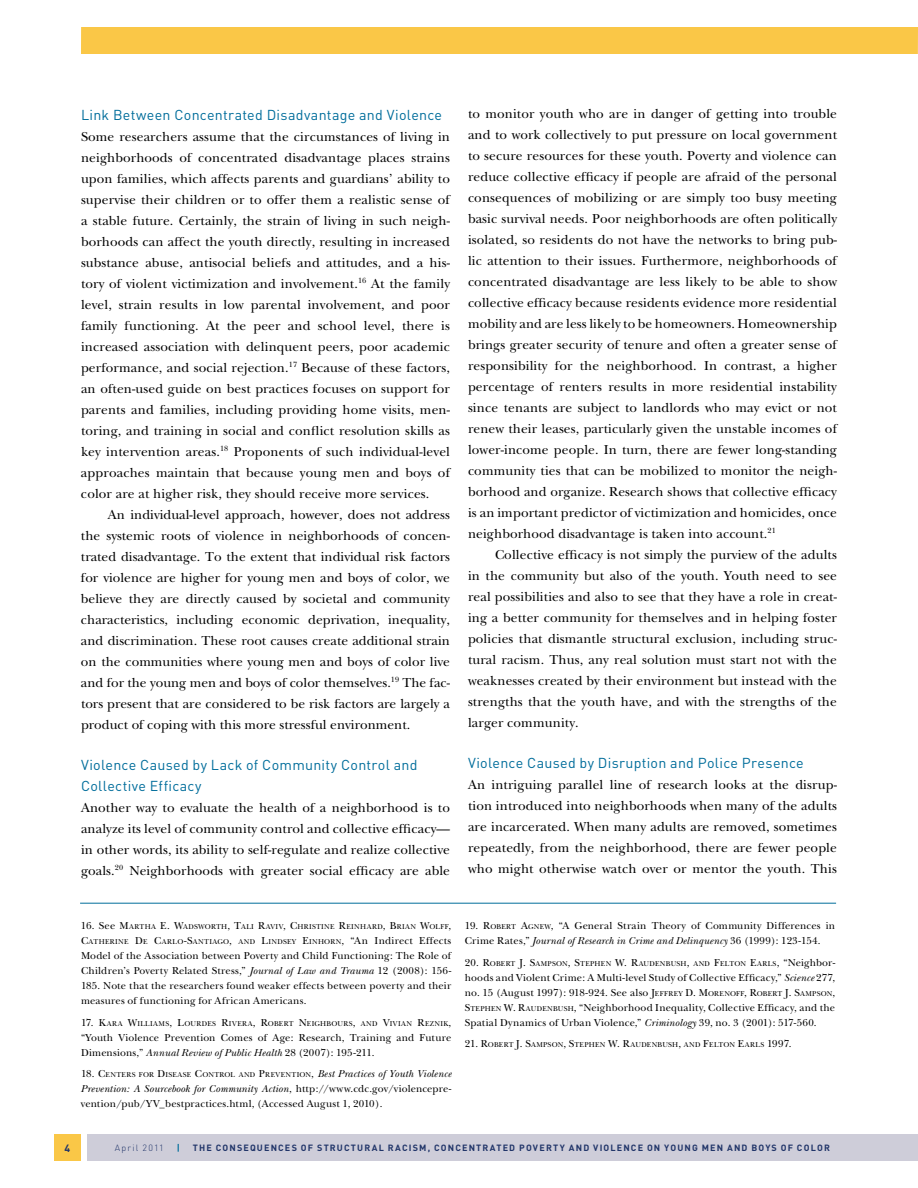
<style>
.page{position:relative;width:918px;height:1188px;background:#fff}
.page>*{position:absolute;margin:0;border:0;box-sizing:border-box;transform-origin:0 0}
.t1{font:14.25px/21px "DIN";letter-spacing:.02em;color:#006d9b}
.t2{font:13.5px/21px "New Baskerville";letter-spacing:.01em;color:#000;text-align:justify}
.t3{font:10.5px/15px "New Baskerville";letter-spacing:.02em;color:#000}
.t4{font:700 10.5px "DIN";color:#213569}
.t5{font:700 9px "DIN";letter-spacing:.13em;color:#213569}
.t6{font:300 9px "DIN";letter-spacing:.13em;color:#213569}
.t7{font:700 9px "DIN";color:#006d9b}
.t8{font:7.35px/15px "New Baskerville";letter-spacing:.045em;color:#000;text-align:right}
.s1{font-size:10.5px}
.s2{font-style:italic}
.s3{font-style:italic;font-size:10.5px}
.s4{font-style:inherit}
.s5{font-size:7.35px}
</style>
<div class="page">
<div style="left:54px;top:1134px;width:27px;height:27px;background:#fac747"></div>
<div style="left:88px;top:1134px;width:830px;height:27px;background:#cecdd9"></div>
<div style="left:81px;top:27px;width:837px;height:27px;background:#fac747"></div>
<svg style="left:917px;top:42px;width:1px;height:12px"></svg>
<hr style="left:80px;top:903px;width:756px;height:1px;background:#006d9b">
<p class="t1" style="left:81px;top:104px;width:363px">Link Between Concentrated Disadvantage and Violence</p>
<p class="t2" style="left:81px;top:126px;width:371px">Some researchers assume that the circumstances of living in neighborhoods of concentrated disadvantage places strains upon families, which affects parents and guardians’ ability to supervise their children or to offer them a realistic sense of a stable future. Certainly, the strain of living in such neigh&shy;borhoods can affect the youth directly, resulting in increased substance abuse, antisocial beliefs and attitudes, and a his&shy;tory of violent victimization and involvement.<sup>16</sup> At the family level, strain results in low parental involvement, and poor family functioning. At the peer and school level, there is increased association with delinquent peers, poor academic performance, and social rejection.<sup>17</sup> Because of these factors, an often-used guide on best practices focuses on support for parents and families, including providing home visits, men&shy;toring, and training in social and conflict resolution skills as key intervention areas.<sup>18</sup> Proponents of such individual-level approaches maintain that because young men and boys of color are at higher risk, they should receive more services.</p>
<p class="t2" style="left:81px;top:504px;width:371px;text-indent:27px">An individual-level approach, however, does not address the systemic roots of violence in neighborhoods of concen&shy;trated disadvantage. To the extent that individual risk factors for violence are higher for young men and boys of color, we believe they are directly caused by societal and community characteristics, including economic deprivation, inequality, and discrimination. These root causes create additional strain on the communities where young men and boys of color live and for the young men and boys of color themselves.<sup>19</sup> The fac&shy;tors present that are considered to be risk factors are largely a product of coping with this more stressful environment.</p>
<p class="t1" style="left:81px;top:754px;width:338px">Violence Caused by Lack of Community Control and<br>Collective Efficacy</p>
<p class="t2" style="left:81px;top:797px;width:371px">Another way to evaluate the health of a neighborhood is to analyze its level of community control and collective efficacy— in other words, its ability to self-regulate and realize collective goals.<sup>20</sup> Neighborhoods with greater social efficacy are able</p>
<p class="t2" style="left:468px;top:103px;width:371px">to monitor youth who are in danger of getting into trouble and to work collectively to put pressure on local government to secure resources for these youth. Poverty and violence can reduce collective efficacy if people are afraid of the personal consequences of mobilizing or are simply too busy meeting basic survival needs. Poor neighborhoods are often politically isolated, so residents do not have the networks to bring pub&shy;lic attention to their issues. Furthermore, neighborhoods of concentrated disadvantage are less likely to be able to show collective efficacy because residents evidence more residential mobility and are less likely to be homeowners. Homeownership brings greater security of tenure and often a greater sense of responsibility for the neighborhood. In contrast, a higher percentage of renters results in more residential instability since tenants are subject to landlords who may evict or not renew their leases, particularly given the unstable incomes of lower-income people. In turn, there are fewer long-standing community ties that can be mobilized to monitor the neigh&shy;borhood and organize. Research shows that collective efficacy is an important predictor of victimization and homicides, once neighborhood disadvantage is taken into account.<sup>21</sup></p>
<p class="t2" style="left:468px;top:544px;width:371px;text-indent:27px">Collective efficacy is not simply the purview of the adults in the community but also of the youth. Youth need to see real possibilities and also to see that they have a role in creat&shy;ing a better community for themselves and in helping foster policies that dismantle structural exclusion, including struc&shy;tural racism. Thus, any real solution must start not with the weaknesses created by their environment but instead with the strengths that the youth have, and with the strengths of the larger community.</p>
<p class="t1" style="left:468px;top:752px;width:337px">Violence Caused by Disruption and Police Presence</p>
<p class="t2" style="left:468px;top:774px;width:371px">An intriguing parallel line of research looks at the disrup&shy;tion introduced into neighborhoods when many of the adults are incarcerated. When many adults are removed, sometimes repeatedly, from the neighborhood, there are fewer people who might otherwise watch over or mentor the youth. This</p>
<p class="t8" style="left:81px;top:919px;width:114px"><span class="s1">16. See</span> <span class="s1">M</span>ARTHA <span class="s1">E. W</span>ADSW</p>
<p class="t8" style="left:81px;top:919px;width:372px">ORTH<span class="s1">, T</span>ALI <span class="s1">R</span>AVIV<span class="s1">, C</span>HRISTINE <span class="s1">R</span>EINHARD<span class="s1">, B</span>RIAN <span class="s1">W</span>OLFF<span class="s1">,<br>C</span>ATHERINE <span class="s1">D</span>E <span class="s1">C</span>ARLO<span class="s1">-S</span>ANTIAGO<span class="s1">,</span> AND <span class="s1">L</span>INDSEY <span class="s1">E</span>INHORN<span class="s1">, “An Indirect Effects</span></p>
<p class="t3" style="left:81px;top:948px;width:372px;text-align:justify">Model of the Association between Poverty and Child Functioning: The Role of Children’s Poverty Related Stress,” <span class="s2">Journal of Law and Trauma</span> 12 (2008): 156- 185. Note that the researchers found weaker effects between poverty and their measures of functioning for African Americans.</p>
<p class="t8" style="left:81px;top:1016px;width:372px"><span class="s1">17.</span> <span class="s1">K</span>ARA <span class="s1">W</span>ILLIAMS<span class="s1">, L</span>OURDES <span class="s1">R</span>IVERA<span class="s1">, R</span>OBERT <span class="s1">N</span>EIGHBOURS<span class="s1">,</span> AND <span class="s1">V</span>IVIAN <span class="s1">R</span>EZNIK<span class="s1">,</span></p>
<p class="t3" style="left:81px;top:1030px;width:372px">“Youth Violence Prevention Comes of Age: Research, Training and Future<br>Dimensions,” <span class="s2">Annual Review of Public Health</span> 28 (2007): 195-211.</p>
<p class="t8" style="left:81px;top:1068px;width:372px"><span class="s1">18.</span> <span class="s1">C</span>ENTERS FOR <span class="s1">D</span>ISEASE <span class="s1">C</span>ONTROL AND <span class="s1">P</span>REVENTION<span class="s1">,</span> <span class="s3">Best Practices of Youth Violence</span></p>
<p class="t3" style="left:81px;top:1082px;width:372px"><span class="s2">Prevention: A Sourcebook for Community Action</span>, http://www.cdc.gov/violencepre&shy;vention/pub/YV_bestpractices.html, (Accessed August 1, 2010).</p>
<p class="t3" style="left:465px;top:918px;width:372px">19. <span class="s4">R</span><span class="s5">OBERT</span> <span class="s4">A</span><span class="s5">GNEW</span>, “A General Strain Theory of Community Differences in<br>Crime Rates,” <span class="s2">Journal of Research in Crime and Delinquency</span> 36 (1999): 123-154.</p>
<p class="t8" style="left:465px;top:956px;width:372px"><span class="s1">20.</span> <span class="s1">R</span>OBERT <span class="s1">J. S</span>AMPSON<span class="s1">, S</span>TEPHEN <span class="s1">W. R</span>AUDENBUSH<span class="s1">,</span> AND <span class="s1">F</span>ELTON <span class="s1">E</span>ARLS<span class="s1">, “Neighbor-</span></p>
<p class="t3" style="left:465px;top:970px;width:372px;text-align:justify">hoods and Violent Crime: A Multi-level Study of Collective Efficacy,” <span class="s2">Science</span> 277, no. 15 (August 1997): 918-924. See also <span class="s4">J</span><span class="s5">EFFREY</span> <span class="s4">D. M</span><span class="s5">ORENOFF</span><span class="s4">, R</span><span class="s5">OBERT</span> <span class="s4">J. S</span><span class="s5">AMPSON</span><span class="s4">, S</span><span class="s5">TEPHEN</span> <span class="s4">W. R</span><span class="s5">AUDENBUSH</span>, “Neighborhood Inequality, Collective Efficacy, and the Spatial Dynamics of Urban Violence,” <span class="s2">Criminology</span> 39, no. 3 (2001): 517-560.</p>
<p class="t8" style="left:465px;top:1038px;width:328px"><span class="s1">21.</span> <span class="s1">R</span>OBERT <span class="s1">J. S</span>AMPSON<span class="s1">, S</span>TEPHEN <span class="s1">W. R</span>AUDENBUSH<span class="s1">,</span> AND <span class="s1">F</span>ELTON <span class="s1">E</span>ARLS <span class="s1">1997.</span></p>
<p class="t4" style="left:65px;top:1141px;width:7px">4</p>
<p class="t6" style="left:115px;top:1142px;width:51px">April 2011</p>
<p class="t7" style="left:177px;top:1142px;width:5px">|</p>
<p class="t5" style="left:193px;top:1142px;width:639px">THE CONSEQUENCES OF STRUCTURAL R ACISM, CONCENTRATED POVERT Y AND VIOLENCE ON YOUNG M EN AND BOYS OF COLOR</p>
</div>
